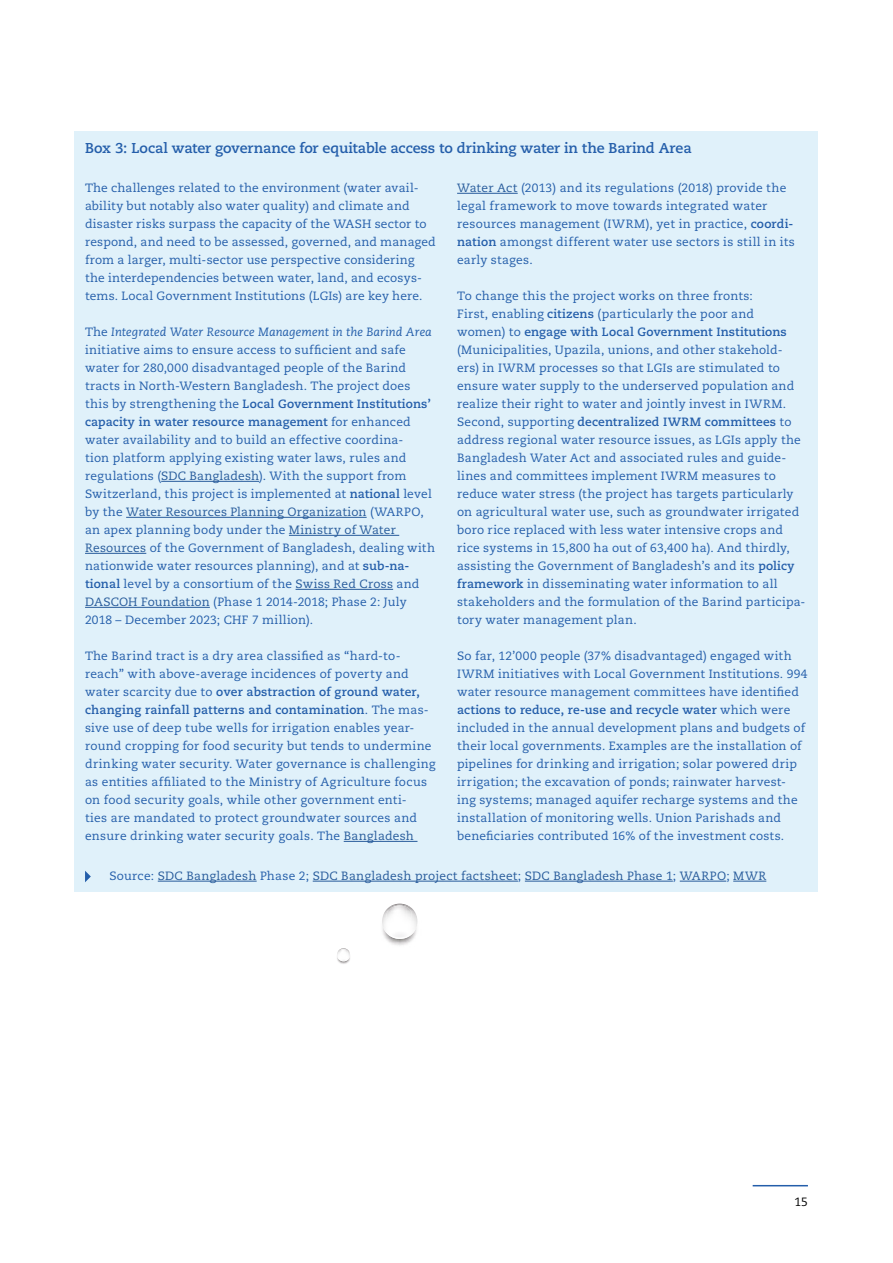
<style>
.page{position:relative;width:893px;height:1263px;background:#fff}
.page>*{position:absolute;margin:0;border:0;box-sizing:border-box;transform-origin:0 0}
.t1{font:700 14.25px "Caecilia LT Pro 75";letter-spacing:-.01em;color:#245eaa}
.t2{font:12px/18px "Caecilia LT Pro 55 Roman";letter-spacing:.02em;color:#245eaa}
.t3{font:700 12px/18px "Caecilia LT Pro 75";letter-spacing:.015em;color:#245eaa}
.t4{font:12px "Caecilia LT Pro 55 Roman";letter-spacing:.02em;color:#275b9b}
.t5{font:italic 12px "Caecilia LT Pro 56";letter-spacing:.005em;color:#245eaa}
.t6{font:12px "Caecilia LT Pro 55 Roman";color:#000}
.s1{color:#275b9b}
.s2{font-family:"Caecilia LT Pro 75";font-weight:700}
.s3{font-family:"Caecilia LT Pro 55 Roman";font-weight:400}
.s4{font-family:"Caecilia LT Pro 55 Roman";font-style:normal}
.s5{color:#245eaa}
</style>
<div class="page">
<hr style="left:753px;top:1185px;width:55px;height:1px;background:#245eaa">
<div style="left:74px;top:132px;width:744px;height:760px;background:#e0f1fa"></div>
<hr style="left:158px;top:881px;width:99px;height:1px;background:#275b9b">
<hr style="left:313px;top:881px;width:205px;height:1px;background:#275b9b">
<hr style="left:525px;top:881px;width:148px;height:1px;background:#275b9b">
<hr style="left:680px;top:881px;width:46px;height:1px;background:#275b9b">
<hr style="left:733px;top:881px;width:33px;height:1px;background:#275b9b">
<svg style="left:85px;top:871px;width:6px;height:11px"></svg>
<hr style="left:161px;top:481px;width:98px;height:1px;background:#275b9b">
<hr style="left:126px;top:517px;width:241px;height:1px;background:#275b9b">
<hr style="left:289px;top:535px;width:110px;height:1px;background:#275b9b">
<hr style="left:85px;top:553px;width:61px;height:1px;background:#275b9b">
<hr style="left:296px;top:589px;width:97px;height:1px;background:#275b9b">
<hr style="left:85px;top:607px;width:125px;height:1px;background:#275b9b">
<hr style="left:344px;top:841px;width:73px;height:1px;background:#275b9b">
<hr style="left:457px;top:193px;width:61px;height:1px;background:#275b9b">
<img style="left:338px;top:961px;width:11px;height:3px">
<svg style="left:337px;top:948px;width:13px;height:13px"></svg>
<img style="left:386px;top:919px;width:32px;height:27px">
<img style="left:393px;top:904px;width:14px;height:1px">
<img style="left:382px;top:908px;width:35px;height:31px">
<img style="left:403px;top:923px;width:7px;height:4px">
<img style="left:386px;top:905px;width:26px;height:18px">
<svg style="left:388px;top:921px;width:15px;height:14px"></svg>
<img style="left:392px;top:921px;width:15px;height:4px">
<p class="t1" style="left:85px;top:139px;width:608px">Box 3: Local water governance for equitable access to drinking water in the Barind Area</p>
<p class="t2" style="left:457px;top:179px;width:339px"><span class="s1">Water Act</span> (2013) and its regulations (2018) provide the legal framework to move towards integrated water resources management (IWRM), yet in practice, <span class="s2">coordi&shy;nation</span> amongst different water use sectors is still in its early stages.</p>
<p class="t2" style="left:457px;top:287px;width:298px">To change this the project works on three fronts:<br>First, enabling <span class="s2">citizens</span> (particularly the poor and</p>
<p class="t3" style="left:457px;top:323px;width:331px"><span class="s3">women) to</span> engage with Local Government Institutions</p>
<p class="t2" style="left:457px;top:341px;width:339px">(Municipalities, Upazila, unions, and other stakehold&shy;ers) in IWRM processes so that LGIs are stimulated to ensure water supply to the underserved population and realize their right to water and jointly invest in IWRM.</p>
<p class="t3" style="left:457px;top:413px;width:336px"><span class="s3">Second, supporting</span> decentralized IWRM committees <span class="s3">to</span></p>
<p class="t2" style="left:457px;top:431px;width:350px">address regional water resource issues, as LGIs apply the Bangladesh Water Act and associated rules and guide&shy;lines and committees implement IWRM measures to reduce water stress (the project has targets particularly on agricultural water use, such as groundwater irrigated boro rice replaced with less water intensive crops and rice systems in 15,800 ha out of 63,400 ha). And thirdly, assisting the Government of Bangladesh’s and its <span class="s2">policy framework</span> in disseminating water information to all stakeholders and the formulation of the Barind participa&shy;tory water management plan.</p>
<p class="t2" style="left:457px;top:647px;width:352px">So far, 12’000 people (37% disadvantaged) engaged with<br>IWRM initiatives with Local Government Institutions. 994 water resource management committees have identified</p>
<p class="t3" style="left:457px;top:701px;width:335px">actions to reduce, re-use and recycle water <span class="s3">which were</span></p>
<p class="t2" style="left:457px;top:719px;width:350px">included in the annual development plans and budgets of their local governments. Examples are the installation of pipelines for drinking and irrigation; solar powered drip irrigation; the excavation of ponds; rainwater harvest&shy;ing systems; managed aquifer recharge systems and the installation of monitoring wells. Union Parishads and beneficiaries contributed 16% of the investment costs.</p>
<p class="t2" style="left:85px;top:179px;width:352px">The challenges related to the environment (water avail&shy;ability but notably also water quality) and climate and disaster risks surpass the capacity of the WASH sector to respond, and need to be assessed, governed, and managed from a larger, multi-sector use perspective considering the interdependencies between water, land, and ecosys&shy;tems. Local Government Institutions (LGIs) are key here.</p>
<p class="t5" style="left:85px;top:324px;width:348px"><span class="s4">The</span> Integrated Water Resource Management in the Barind Area</p>
<p class="t2" style="left:85px;top:341px;width:327px">initiative aims to ensure access to sufficient and safe water for 280,000 disadvantaged people of the Barind tracts in North-Western Bangladesh. The project does</p>
<p class="t3" style="left:85px;top:395px;width:347px"><span class="s3">this by strengthening the</span> Local Government Institutions’ capacity in water resource management <span class="s3">for enhanced</span></p>
<p class="t2" style="left:85px;top:431px;width:351px">water availability and to build an effective coordina-<br>tion platform applying existing water laws, rules and regulations (<span class="s1">SDC Bangladesh</span>). With the support from Switzerland, this project is implemented at <span class="s2">national</span> level by the <span class="s1">Water Resources Planning Organization</span> (WARPO, an apex planning body under the <span class="s1">Ministry of Water Resources</span> of the Government of Bangladesh, dealing with nationwide water resources planning), and at <span class="s2">sub-na&shy;tional</span> level by a consortium of the <span class="s1">Swiss Red Cross</span> and <span class="s1">DASCOH Foundation</span> (Phase 1 2014-2018; Phase 2: July 2018 – December 2023; CHF 7 million).</p>
<p class="t2" style="left:85px;top:647px;width:325px">The Barind tract is a dry area classified as “hard-to&shy;reach” with above-average incidences of poverty and</p>
<p class="t3" style="left:85px;top:683px;width:345px"><span class="s3">water scarcity due to</span> over abstraction of ground water, changing rainfall patterns and contamination<span class="s3">. The mas-</span></p>
<p class="t2" style="left:85px;top:719px;width:352px">sive use of deep tube wells for irrigation enables year&shy;round cropping for food security but tends to undermine drinking water security. Water governance is challenging as entities affiliated to the Ministry of Agriculture focus on food security goals, while other government enti-<br>ties are mandated to protect groundwater sources and ensure drinking water security goals. The <span class="s1">Bangladesh</span></p>
<p class="t4" style="left:109px;top:868px;width:658px"><span class="s5">Source:</span> SDC Bangladesh <span class="s5">Phase 2;</span> SDC Bangladesh project factsheet<span class="s5">;</span> SDC Bangladesh Phase 1<span class="s5">;</span> WARPO<span class="s5">;</span> MWR</p>
<p class="t6" style="left:794px;top:1194px;width:15px">15</p>
</div>
